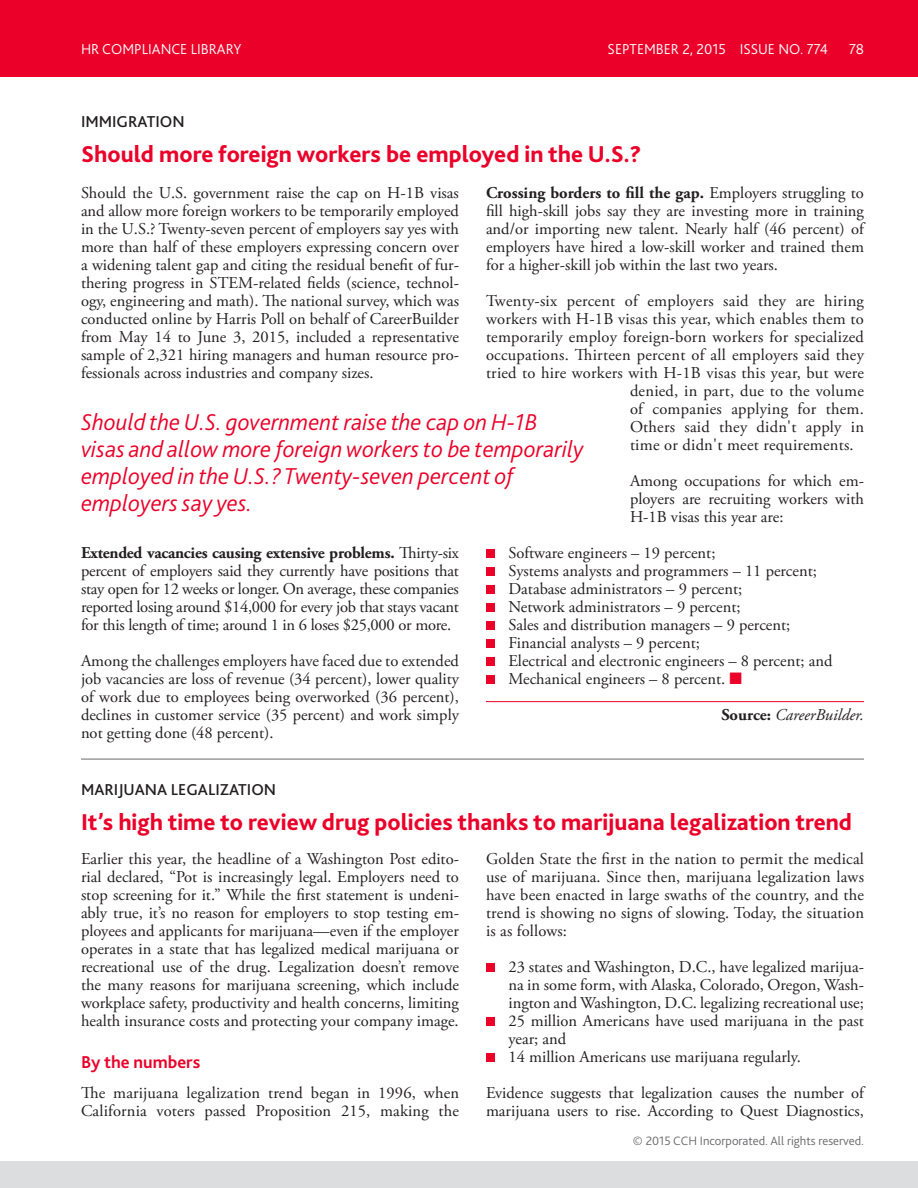
<style>
.page{position:relative;width:918px;height:1188px;background:#fff}
.page>*{position:absolute;margin:0;border:0;box-sizing:border-box;transform-origin:0 0}
.Pull_Quote_A{font:italic 300 24px/27px "Bliss 2";color:#eb0029}
.H1_A{font:800 24px "Bliss 2";color:#eb0029}
.H2_A{font:700 18px "Bliss 2";color:#eb0029}
.Body_A{font:16.5px/18px "Adobe Garamond Pro";letter-spacing:.01em;color:#231f20;text-align:justify}
.Bullet_A_i{font:16.5px/18px "Adobe Garamond Pro";color:#231f20;text-align:justify}
.Cite_A{font:italic 16.5px "Adobe Garamond Pro";color:#231f20}
.Kicker_A_i{font:500 16.5px "Bliss 2";color:#231f20}
.Kicker{font:500 16.5px "Bliss 2";color:#231f20}
.t1{font:300 15px "Bliss 2";color:#fff}
.t2{font:300 12.75px "Bliss 2";color:#696a6d}
.s1{font-weight:700}
.s2{color:#eb0029}
.s3{font-weight:700;font-style:normal}
</style>
<div class="page">
<div style="left:0;top:0;width:918px;height:76px;background:#eb0029"></div>
<div style="left:0;top:1162px;width:918px;height:26px;background:#dcddde"></div>
<div style="left:486px;top:549px;width:9px;height:9px;background:#eb0029"></div>
<div style="left:486px;top:567px;width:9px;height:9px;background:#eb0029"></div>
<div style="left:486px;top:585px;width:9px;height:9px;background:#eb0029"></div>
<div style="left:486px;top:603px;width:9px;height:9px;background:#eb0029"></div>
<div style="left:486px;top:621px;width:9px;height:9px;background:#eb0029"></div>
<div style="left:486px;top:639px;width:9px;height:9px;background:#eb0029"></div>
<div style="left:486px;top:657px;width:9px;height:9px;background:#eb0029"></div>
<div style="left:486px;top:675px;width:9px;height:9px;background:#eb0029"></div>
<hr style="left:486px;top:701px;width:378px;height:1px;background:#eb0029">
<hr style="left:81px;top:759px;width:783px;height:1px;background:#696a6d">
<div style="left:486px;top:963px;width:9px;height:9px;background:#eb0029"></div>
<div style="left:486px;top:1017px;width:9px;height:9px;background:#eb0029"></div>
<div style="left:486px;top:1053px;width:9px;height:9px;background:#eb0029"></div>
<p class="t1" style="left:81px;top:40px;width:162px">HR COMPLIANCE LIBRARY</p>
<p class="t1" style="left:608px;top:40px;width:222px">SEPTEMBER 2, 2015 ISSUE NO. 774</p>
<p class="t1" style="left:849px;top:40px;width:16px">78</p>
<p class="Kicker" style="left:81px;top:112px;width:105px">IMMIGRATION</p>
<p class="H1_A" style="left:81px;top:139px;width:562px">Should more foreign workers be employed in the U.S.?</p>
<p class="Body_A" style="left:81px;top:184px;width:380px">Should the U.S. government raise the cap on H-1B visas and allow more foreign workers to be temporarily employed in the U.S.? Twenty-seven percent of employers say yes with more than half of these employers expressing concern over a widening talent gap and citing the residual benefit of fur&shy;thering progress in STEM-related fields (science, technol&shy;ogy, engineering and math). The national survey, which was conducted online by Harris Poll on behalf of CareerBuilder from May 14 to June 3, 2015, included a representative sample of 2,321 hiring managers and human resource pro&shy;fessionals across industries and company sizes.</p>
<p class="Body_A" style="left:486px;top:184px;width:380px"><span class="s1">Crossing borders to fill the gap.</span> Employers struggling to fill high-skill jobs say they are investing more in training and/or importing new talent. Nearly half (46 percent) of employers have hired a low-skill worker and trained them for a higher-skill job within the last two years.</p>
<p class="Body_A" style="left:486px;top:292px;width:380px">Twenty-six percent of employers said they are hiring</p>
<p class="Body_A" style="left:486px;top:310px;width:379px">workers with H-1B visas this year, which enables them to</p>
<p class="Body_A" style="left:486px;top:328px;width:380px">temporarily employ foreign-born workers for specialized</p>
<p class="Body_A" style="left:486px;top:346px;width:379px">occupations. Thirteen percent of all employers said they</p>
<p class="Body_A" style="left:486px;top:364px;width:380px">tried to hire workers with H-1B visas this year, but were</p>
<p class="Body_A" style="left:630px;top:382px;width:236px">denied, in part, due to the volume</p>
<p class="Body_A" style="left:630px;top:400px;width:235px">of companies applying for them.</p>
<p class="Body_A" style="left:630px;top:418px;width:236px">Others said they didn't apply in</p>
<p class="Body_A" style="left:630px;top:436px;width:225px">time or didn't meet requirements.</p>
<p class="Body_A" style="left:630px;top:472px;width:236px">Among occupations for which em&shy;ployers are recruiting workers with H-1B visas this year are:</p>
<p class="Bullet_A_i" style="left:508px;top:544px;width:208px">Software engineers – 19 percent;</p>
<p class="Bullet_A_i" style="left:508px;top:562px;width:310px">Systems analysts and programmers – 11 percent;</p>
<p class="Bullet_A_i" style="left:508px;top:580px;width:235px">Database administrators – 9 percent;</p>
<p class="Bullet_A_i" style="left:508px;top:598px;width:234px">Network administrators – 9 percent;</p>
<p class="Bullet_A_i" style="left:508px;top:616px;width:283px">Sales and distribution managers – 9 percent;</p>
<p class="Bullet_A_i" style="left:508px;top:634px;width:193px">Financial analysts – 9 percent;</p>
<p class="Bullet_A_i" style="left:508px;top:652px;width:325px">Electrical and electronic engineers – 8 percent; and</p>
<p class="Bullet_A_i" style="left:508px;top:670px;width:235px">Mechanical engineers – 8 percent. <span class="s2">■</span></p>
<p class="Cite_A" style="left:721px;top:705px;width:144px"><span class="s3">Source:</span> CareerBuilder.</p>
<p class="Pull_Quote_A" style="left:81px;top:408px;width:504px">Should the U.S. government raise the cap on H-1B visas and allow more foreign workers to be temporarily employed in the U.S.? Twenty-seven percent of employers say yes.</p>
<p class="Body_A" style="left:81px;top:544px;width:380px"><span class="s1">Extended vacancies causing extensive problems.</span> Thirty-six percent of employers said they currently have positions that stay open for 12 weeks or longer. On average, these companies reported losing around $14,000 for every job that stays vacant for this length of time; around 1 in 6 loses $25,000 or more.</p>
<p class="Body_A" style="left:81px;top:652px;width:380px">Among the challenges employers have faced due to extended job vacancies are loss of revenue (34 percent), lower quality of work due to employees being overworked (36 percent), declines in customer service (35 percent) and work simply not getting done (48 percent).</p>
<p class="Kicker_A_i" style="left:81px;top:780px;width:197px">MARIJUANA LEGALIZATION</p>
<p class="H1_A" style="left:81px;top:807px;width:773px">It’s high time to review drug policies thanks to marijuana legalization trend</p>
<p class="Body_A" style="left:81px;top:850px;width:380px">Earlier this year, the headline of a Washington Post edito&shy;rial declared, “Pot is increasingly legal. Employers need to stop screening for it.” While the first statement is undeni&shy;ably true, it’s no reason for employers to stop testing em&shy;ployees and applicants for marijuana—even if the employer operates in a state that has legalized medical marijuana or recreational use of the drug. Legalization doesn’t remove the many reasons for marijuana screening, which include workplace safety, productivity and health concerns, limiting health insurance costs and protecting your company image.</p>
<p class="H2_A" style="left:81px;top:1051px;width:121px">By the numbers</p>
<p class="Body_A" style="left:81px;top:1084px;width:380px">The marijuana legalization trend began in 1996, when<br>California voters passed Proposition 215, making the</p>
<p class="Body_A" style="left:486px;top:850px;width:380px">Golden State the first in the nation to permit the medical use of marijuana. Since then, marijuana legalization laws have been enacted in large swaths of the country, and the trend is showing no signs of slowing. Today, the situation is as follows:</p>
<p class="Bullet_A_i" style="left:508px;top:958px;width:357px">23 states and Washington, D.C., have legalized marijua&shy;na in some form, with Alaska, Colorado, Oregon, Wash&shy;ington and Washington, D.C. legalizing recreational use;</p>
<p class="Bullet_A_i" style="left:508px;top:1012px;width:357px">25 million Americans have used marijuana in the past year; and</p>
<p class="Bullet_A_i" style="left:508px;top:1048px;width:294px">14 million Americans use marijuana regularly.</p>
<p class="Body_A" style="left:486px;top:1084px;width:379px">Evidence suggests that legalization causes the number of marijuana users to rise. According to Quest Diagnostics,</p>
<p class="t2" style="left:633px;top:1133px;width:233px">© 2015 CCH Incorporated. All rights reserved.</p>
</div>
